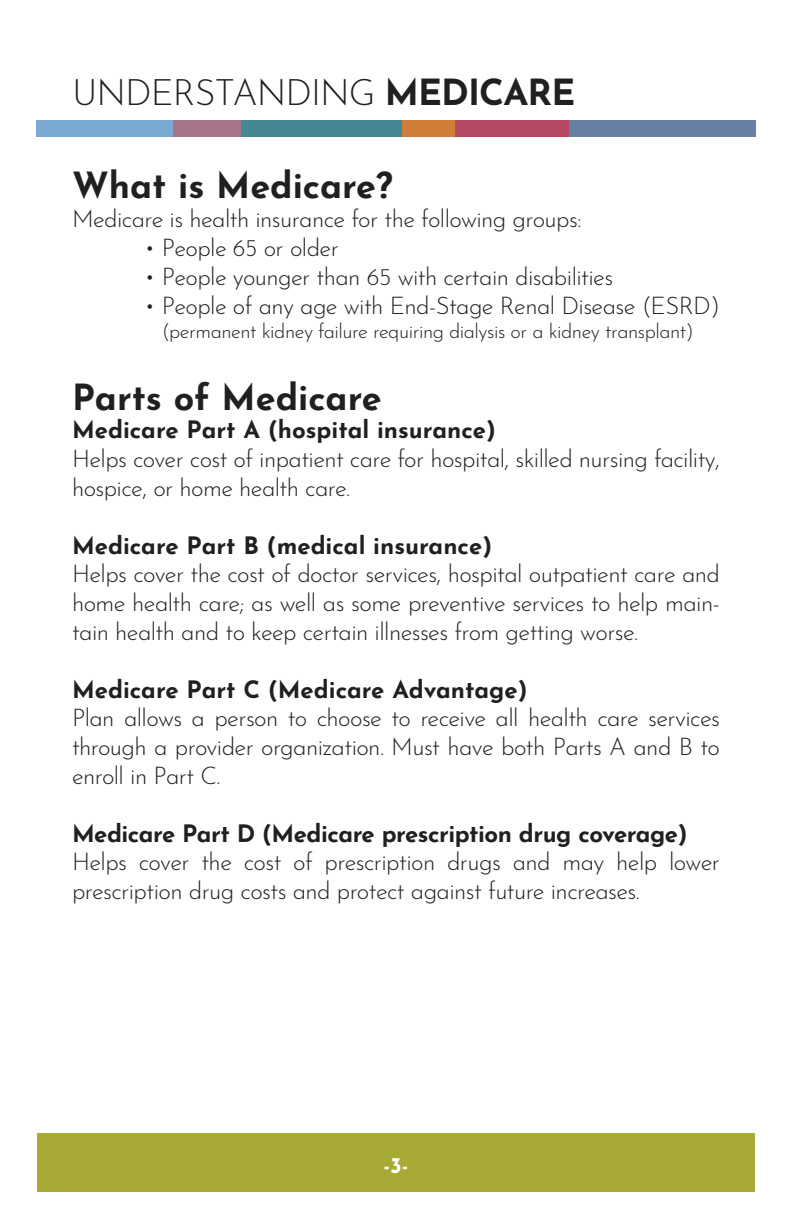
<style>
.page{position:relative;width:792px;height:1224px;background:#fff}
.page>*{position:absolute;margin:0;border:0;box-sizing:border-box;transform-origin:0 0}
.t1{font:700 36px "Josefin Sans";color:#221f1f}
.t2{font:300 36px "Josefin Sans";letter-spacing:-.025em;color:#221f1f}
.t3{font:300 24px/28.8px "Josefin Sans";letter-spacing:-.025em;color:#221f1f}
.t4{font:700 24px "Josefin Sans";color:#221f1f}
.t5{font:700 24px "Josefin Sans";letter-spacing:-.02em;color:#221f1f}
.t6{font:700 22px "Josefin Sans";color:#fff}
.t7{font:300 20px "Josefin Sans";letter-spacing:-.025em;color:#221f1f}
.s1{font-weight:700}
</style>
<div class="page">
<div style="left:37px;top:1134px;width:718px;height:58px;background:#a8aa36"></div>
<div style="left:567px;top:120px;width:189px;height:16px;background:#6880a4"></div>
<div style="left:455px;top:120px;width:114px;height:16px;background:#b64a65"></div>
<div style="left:401px;top:120px;width:54px;height:16px;background:#d07d39"></div>
<div style="left:241px;top:120px;width:160px;height:16px;background:#438892"></div>
<div style="left:172px;top:120px;width:69px;height:16px;background:#a7738b"></div>
<div style="left:36px;top:120px;width:136px;height:16px;background:#7aa9d1"></div>
<h1 class="t2" style="left:72px;top:78px;width:505px">UNDERSTANDING <span class="s1">MEDICARE</span></h1>
<h1 class="t1" style="left:72px;top:170px;width:322px">What is Medicare?</h1>
<p class="t3" style="left:72px;top:202px;width:511px">Medicare is health insurance for the following groups:</p>
<p class="t3" style="left:144px;top:231px;width:196px">• People 65 or older</p>
<p class="t3" style="left:144px;top:260px;width:471px">• People younger than 65 with certain disabilities</p>
<p class="t3" style="left:144px;top:288px;width:578px">• People of any age with End-Stage Renal Disease (ESRD)</p>
<p class="t7" style="left:162px;top:322px;width:534px">(permanent kidney failure requiring dialysis or a kidney transplant)</p>
<h1 class="t1" style="left:72px;top:381px;width:311px">Parts of Medicare</h1>
<p class="t4" style="left:72px;top:419px;width:426px">Medicare Part A (hospital insurance)</p>
<p class="t3" style="left:72px;top:442px;width:650px">Helps cover cost of inpatient care for hospital, skilled nursing facility, hospice, or home health care.</p>
<p class="t4" style="left:72px;top:535px;width:422px">Medicare Part B (medical insurance)</p>
<p class="t3" style="left:72px;top:557px;width:650px;text-align:justify">Helps cover the cost of doctor services, hospital outpatient care and home health care; as well as some preventive services to help main&shy;tain health and to keep certain illnesses from getting worse.</p>
<p class="t4" style="left:72px;top:679px;width:457px">Medicare Part C (Medicare Advantage)</p>
<p class="t3" style="left:72px;top:701px;width:650px;text-align:justify">Plan allows a person to choose to receive all health care services through a provider organization. Must have both Parts A and B to enroll in Part C.</p>
<p class="t5" style="left:72px;top:823px;width:617px">Medicare Part D (Medicare prescription drug coverage)</p>
<p class="t3" style="left:72px;top:845px;width:650px">Helps cover the cost of prescription drugs and may help lower prescription drug costs and protect against future increases.</p>
<p class="t6" style="left:383px;top:1155px;width:27px">-3-</p>
</div>
